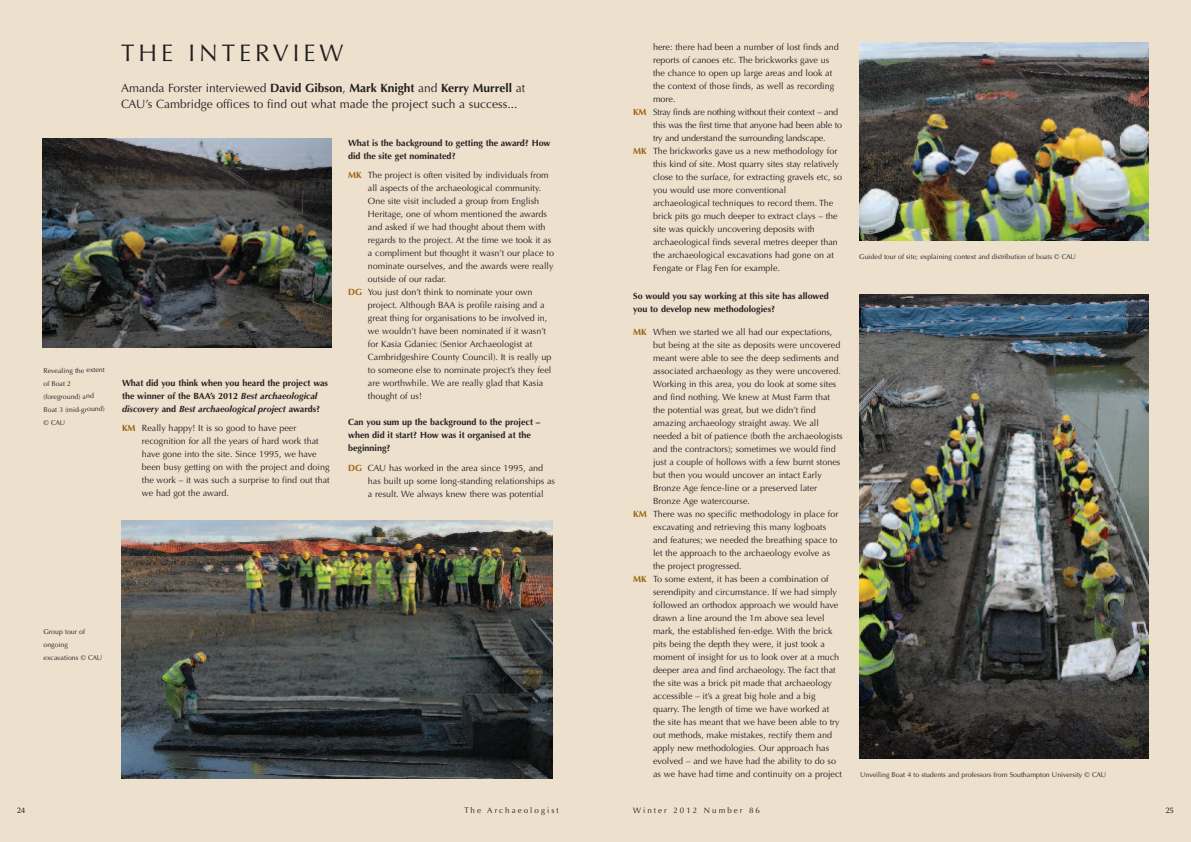
<style>
.page{position:relative;width:1191px;height:842px;background:#ede0cd}
.page>*{position:absolute;margin:0;border:0;box-sizing:border-box;transform-origin:0 0}
.t1{font:24px "Optima";letter-spacing:.165em;color:#231f20}
.t2{font:12px/16px "Optima";color:#231f20}
.t3{font:9px/13px "Optima";color:#231f20}
.t4{font:700 9px/13px "Optima";color:#231f20}
.t5{font:9px "Optima";letter-spacing:-.02em;color:#231f20}
.t6{font:8px "Optima";letter-spacing:.255em;color:#231f20}
.t7{font:500 8px "Optima";color:#231f20}
.t8{font:7px/13px "Optima";color:#231f20}
.s1{font-weight:700}
.s2{font-style:italic}
.s3{font-weight:700;color:#9c6111}
</style>
<div class="page">
<img style="left:43px;top:139px;width:289px;height:208px">
<img style="left:121px;top:521px;width:432px;height:257px">
<img style="left:859px;top:295px;width:289px;height:464px">
<img style="left:859px;top:43px;width:289px;height:198px">
<h1 class="t1" style="left:121px;top:43px;width:224px">THE INTERVIEW</h1>
<p class="t8" style="left:43px;top:364px;width:63px">Revealing the extent of Boat 2 (foreground) and<br>Boat 3 (mid-ground) © CAU</p>
<h2 class="t2" style="left:121px;top:81px;width:405px">Amanda Forster interviewed <span class="s1">David Gibson</span>, <span class="s1">Mark Knight</span> and <span class="s1">Kerry Murrell</span> at<br>CAU’s Cambridge offices to find out what made the project such a success...</h2>
<p class="t4" style="left:122px;top:377px;width:207px">What did you think when you heard the project was the winner of the BAA’s 2012 <span class="s2">Best archaeological discovery</span> and <span class="s2">Best archaeological project</span> awards?</p>
<p class="t3" style="left:142px;top:422px;width:189px;text-indent:-20px"><span class="s3">KM</span> Really happy! It is so good to have peer recognition for all the years of hard work that have gone into the site. Since 1995, we have been busy getting on with the project and doing the work – it was such a surprise to find out that we had got the award.</p>
<p class="t4" style="left:348px;top:137px;width:204px">What is the background to getting the award? How did the site get nominated?</p>
<p class="t3" style="left:348px;top:169px;width:202px"><span class="s3">MK</span> The project is often visited by individuals from</p>
<p class="t3" style="left:368px;top:182px;width:175px">all aspects of the archaeological community.</p>
<p class="t3" style="left:368px;top:195px;width:173px">One site visit included a group from English</p>
<p class="t3" style="left:368px;top:208px;width:181px">Heritage, one of whom mentioned the awards</p>
<p class="t3" style="left:368px;top:221px;width:179px">and asked if we had thought about them with</p>
<p class="t3" style="left:368px;top:234px;width:185px">regards to the project. At the time we took it as</p>
<p class="t3" style="left:368px;top:247px;width:188px">a compliment but thought it wasn’t our place to</p>
<p class="t3" style="left:368px;top:260px;width:187px">nominate ourselves, and the awards were really</p>
<p class="t3" style="left:368px;top:273px;width:80px">outside of our radar.</p>
<p class="t3" style="left:348px;top:286px;width:186px"><span class="s3">DG</span> You just don’t think to nominate your own</p>
<p class="t3" style="left:368px;top:299px;width:178px">project. Although BAA is profile raising and a</p>
<p class="t3" style="left:368px;top:312px;width:181px">great thing for organisations to be involved in,</p>
<p class="t3" style="left:368px;top:325px;width:179px">we wouldn’t have been nominated if it wasn’t</p>
<p class="t3" style="left:368px;top:338px;width:166px">for Kasia Gdaniec (Senior Archaeologist at</p>
<p class="t3" style="left:368px;top:351px;width:185px">Cambridgeshire County Council). It is really up</p>
<p class="t3" style="left:368px;top:364px;width:185px">to someone else to nominate project’s they feel</p>
<p class="t3" style="left:368px;top:377px;width:177px">are worthwhile. We are really glad that Kasia</p>
<p class="t3" style="left:368px;top:390px;width:56px">thought of us!</p>
<p class="t4" style="left:348px;top:416px;width:194px">Can you sum up the background to the project – when did it start? How was it organised at the beginning?</p>
<p class="t3" style="left:368px;top:462px;width:189px;text-indent:-20px"><span class="s3">DG</span> CAU has worked in the area since 1995, and has built up some long-standing relationships as a result. We always knew there was potential</p>
<p class="t8" style="left:44px;top:625px;width:60px">Group tour of ongoing excavations © CAU</p>
<p class="t7" style="left:17px;top:807px;width:9px">24</p>
<p class="t6" style="left:464px;top:807px;width:96px">The Archaeologist</p>
<p class="t3" style="left:653px;top:41px;width:187px">here: there had been a number of lost finds and</p>
<p class="t3" style="left:653px;top:54px;width:178px">reports of canoes etc. The brickworks gave us</p>
<p class="t3" style="left:653px;top:67px;width:181px">the chance to open up large areas and look at</p>
<p class="t3" style="left:653px;top:80px;width:183px">the context of those finds, as well as recording</p>
<p class="t3" style="left:653px;top:93px;width:24px">more.</p>
<p class="t5" style="left:633px;top:108px;width:207px"><span class="s3">KM</span> Stray finds are nothing without their context – and</p>
<p class="t5" style="left:653px;top:121px;width:190px">this was the first time that anyone had been able to</p>
<p class="t5" style="left:653px;top:134px;width:174px">try and understand the surrounding landscape.</p>
<p class="t3" style="left:633px;top:145px;width:206px"><span class="s3">MK</span> The brickworks gave us a new methodology for</p>
<p class="t3" style="left:653px;top:158px;width:187px">this kind of site. Most quarry sites stay relatively</p>
<p class="t3" style="left:653px;top:171px;width:190px">close to the surface, for extracting gravels etc, so</p>
<p class="t3" style="left:653px;top:184px;width:135px">you would use more conventional</p>
<p class="t3" style="left:653px;top:197px;width:182px">archaeological techniques to record them. The</p>
<p class="t3" style="left:653px;top:210px;width:186px">brick pits go much deeper to extract clays – the</p>
<p class="t3" style="left:653px;top:223px;width:163px">site was quickly uncovering deposits with</p>
<p class="t3" style="left:653px;top:236px;width:186px">archaeological finds several metres deeper than</p>
<p class="t3" style="left:653px;top:249px;width:182px">the archaeological excavations had gone on at</p>
<p class="t3" style="left:653px;top:262px;width:128px">Fengate or Flag Fen for example.</p>
<p class="t4" style="left:633px;top:290px;width:197px">So would you say working at this site has allowed you to develop new methodologies?</p>
<p class="t3" style="left:633px;top:326px;width:201px"><span class="s3">MK</span> When we started we all had our expectations,</p>
<p class="t3" style="left:653px;top:339px;width:189px">but being at the site as deposits were uncovered</p>
<p class="t3" style="left:653px;top:352px;width:187px">meant were able to see the deep sediments and</p>
<p class="t3" style="left:653px;top:365px;width:189px">associated archaeology as they were uncovered.</p>
<p class="t3" style="left:653px;top:378px;width:185px">Working in this area, you do look at some sites</p>
<p class="t3" style="left:653px;top:391px;width:178px">and find nothing. We knew at Must Farm that</p>
<p class="t3" style="left:653px;top:404px;width:164px">the potential was great, but we didn’t find</p>
<p class="t3" style="left:653px;top:417px;width:167px">amazing archaeology straight away. We all</p>
<p class="t3" style="left:653px;top:430px;width:191px">needed a bit of patience (both the archaeologists</p>
<p class="t3" style="left:653px;top:443px;width:184px">and the contractors); sometimes we would find</p>
<p class="t3" style="left:653px;top:456px;width:189px">just a couple of hollows with a few burnt stones</p>
<p class="t3" style="left:653px;top:469px;width:170px">but then you would uncover an intact Early</p>
<p class="t3" style="left:653px;top:482px;width:166px">Bronze Age fence-line or a preserved later</p>
<p class="t3" style="left:653px;top:495px;width:98px">Bronze Age watercourse.</p>
<p class="t3" style="left:633px;top:508px;width:207px"><span class="s3">KM</span> There was no specific methodology in place for</p>
<p class="t3" style="left:653px;top:521px;width:175px">excavating and retrieving this many logboats</p>
<p class="t3" style="left:653px;top:534px;width:186px">and features; we needed the breathing space to</p>
<p class="t3" style="left:653px;top:547px;width:179px">let the approach to the archaeology evolve as</p>
<p class="t3" style="left:653px;top:560px;width:90px">the project progressed.</p>
<p class="t3" style="left:633px;top:573px;width:197px"><span class="s3">MK</span> To some extent, it has been a combination of</p>
<p class="t3" style="left:653px;top:586px;width:185px">serendipity and circumstance. If we had simply</p>
<p class="t3" style="left:653px;top:599px;width:187px">followed an orthodox approach we would have</p>
<p class="t3" style="left:653px;top:612px;width:173px">drawn a line around the 1m above sea level</p>
<p class="t3" style="left:653px;top:625px;width:181px">mark, the established fen-edge. With the brick</p>
<p class="t3" style="left:653px;top:638px;width:173px">pits being the depth they were, it just took a</p>
<p class="t3" style="left:653px;top:651px;width:188px">moment of insight for us to look over at a much</p>
<p class="t3" style="left:653px;top:664px;width:184px">deeper area and find archaeology. The fact that</p>
<p class="t3" style="left:653px;top:677px;width:180px">the site was a brick pit made that archaeology</p>
<p class="t3" style="left:653px;top:690px;width:164px">accessible – it’s a great big hole and a big</p>
<p class="t3" style="left:653px;top:703px;width:178px">quarry. The length of time we have worked at</p>
<p class="t3" style="left:653px;top:716px;width:188px">the site has meant that we have been able to try</p>
<p class="t3" style="left:653px;top:729px;width:181px">out methods, make mistakes, rectify them and</p>
<p class="t3" style="left:653px;top:742px;width:178px">apply new methodologies. Our approach has</p>
<p class="t3" style="left:653px;top:755px;width:184px">evolved – and we have had the ability to do so</p>
<p class="t3" style="left:653px;top:768px;width:190px">as we have had time and continuity on a project</p>
<p class="t8" style="left:860px;top:769px;width:248px">Unveiling Boat 4 to students and professors from Southampton University © CAU</p>
<p class="t8" style="left:859px;top:251px;width:218px">Guided tour of site; explaining context and distribution of boats © CAU</p>
<p class="t6" style="left:633px;top:807px;width:128px">Winter 2012 Number 86</p>
<p class="t7" style="left:1166px;top:807px;width:9px">25</p>
</div>
